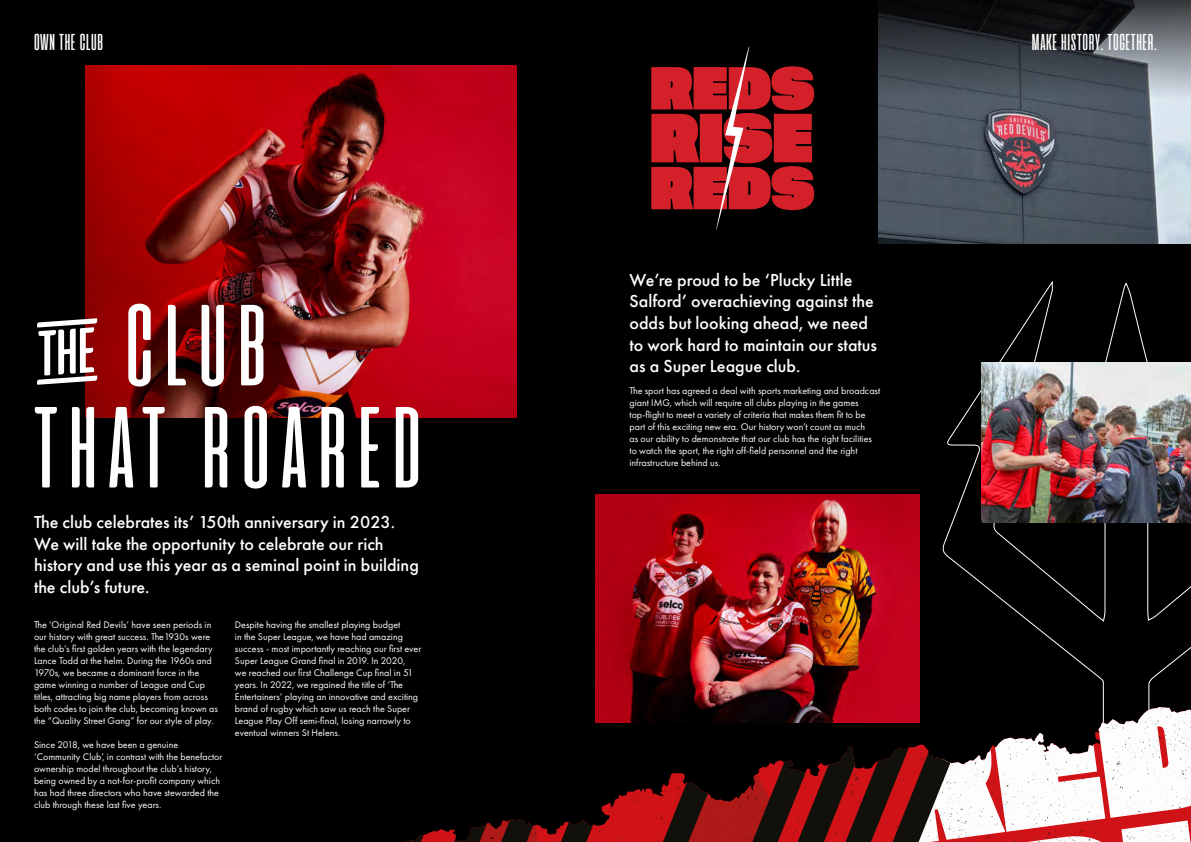
<style>
.page{position:relative;width:1191px;height:842px;background:#000}
.page>*{position:absolute;margin:0;border:0;box-sizing:border-box;transform-origin:0 0}
.t1{font:115px/102.1px "Cinematografica";letter-spacing:.1em;color:#fff}
.t2{font:23px "Cinematografica";letter-spacing:.03em;color:#fff}
.t3{font:500 18px/21.6px "Futura PT";color:#fff}
.t4{font:10px/12px "Futura PT";color:#fff}
</style>
<div class="page">
<svg style="left:942px;top:281px;width:249px;height:561px"></svg>
<img style="left:878px;top:98px;width:312px;height:145px">
<img style="left:595px;top:495px;width:324px;height:193px">
<img style="left:981px;top:363px;width:209px;height:159px">
<svg style="left:651px;top:47px;width:163px;height:183px"></svg>
<svg style="left:405px;top:688px;width:785px;height:154px"></svg>
<svg style="left:894px;top:707px;width:296px;height:135px"></svg>
<img style="left:85px;top:65px;width:431px;height:352px">
<svg style="left:878px;top:0;width:312px;height:98px"></svg>
<h2 class="t2" style="left:34px;top:29px;width:70px">OWN THE CLUB</h2>
<h1 class="t1" style="left:34px;top:295px;width:388px">the_ CLUB<br>THAT ROARED</h1>
<h3 class="t3" style="left:34px;top:512px;width:386px">The club celebrates its’ 150th anniversary in 2023.<br>We will take the opportunity to celebrate our rich history and use this year as a seminal point in building the club’s future.</h3>
<p class="t4" style="left:34px;top:619px;width:185px">The ‘Original Red Devils’ have seen periods in our history with great success. The1930s were the club’s first golden years with the legendary Lance Todd at the helm. During the 1960s and 1970s, we became a dominant force in the game winning a number of League and Cup titles, attracting big name players from across both codes to join the club, becoming known as the “Quality Street Gang” for our style of play.</p>
<p class="t4" style="left:34px;top:739px;width:190px">Since 2018, we have been a genuine ‘Community Club’, in contrast with the benefactor ownership model throughout the club’s history, being owned by a not-for-profit company which has had three directors who have stewarded the club through these last five years.</p>
<p class="t4" style="left:235px;top:619px;width:188px">Despite having the smallest playing budget<br>in the Super League, we have had amazing success - most importantly reaching our first ever Super League Grand final in 2019. In 2020,<br>we reached our first Challenge Cup final in 51 years. In 2022, we regained the title of ‘The Entertainers’ playing an innovative and exciting brand of rugby which saw us reach the Super League Play Off semi-final, losing narrowly to eventual winners St Helens.</p>
<h3 class="t3" style="left:629px;top:270px;width:249px">We’re proud to be ‘Plucky Little<br>Salford’ overachieving against the odds but looking ahead, we need to work hard to maintain our status as a Super League club.</h3>
<p class="t4" style="left:629px;top:385px;width:252px">The sport has agreed a deal with sports marketing and broadcast giant IMG, which will require all clubs playing in the games top-flight to meet a variety of criteria that makes them fit to be part of this exciting new era. Our history won’t count as much<br>as our ability to demonstrate that our club has the right facilities to watch the sport, the right off-field personnel and the right infrastructure behind us.</p>
<h2 class="t2" style="left:1032px;top:29px;width:126px">MAKE HISTORY. TOGETHER.</h2>
</div>
